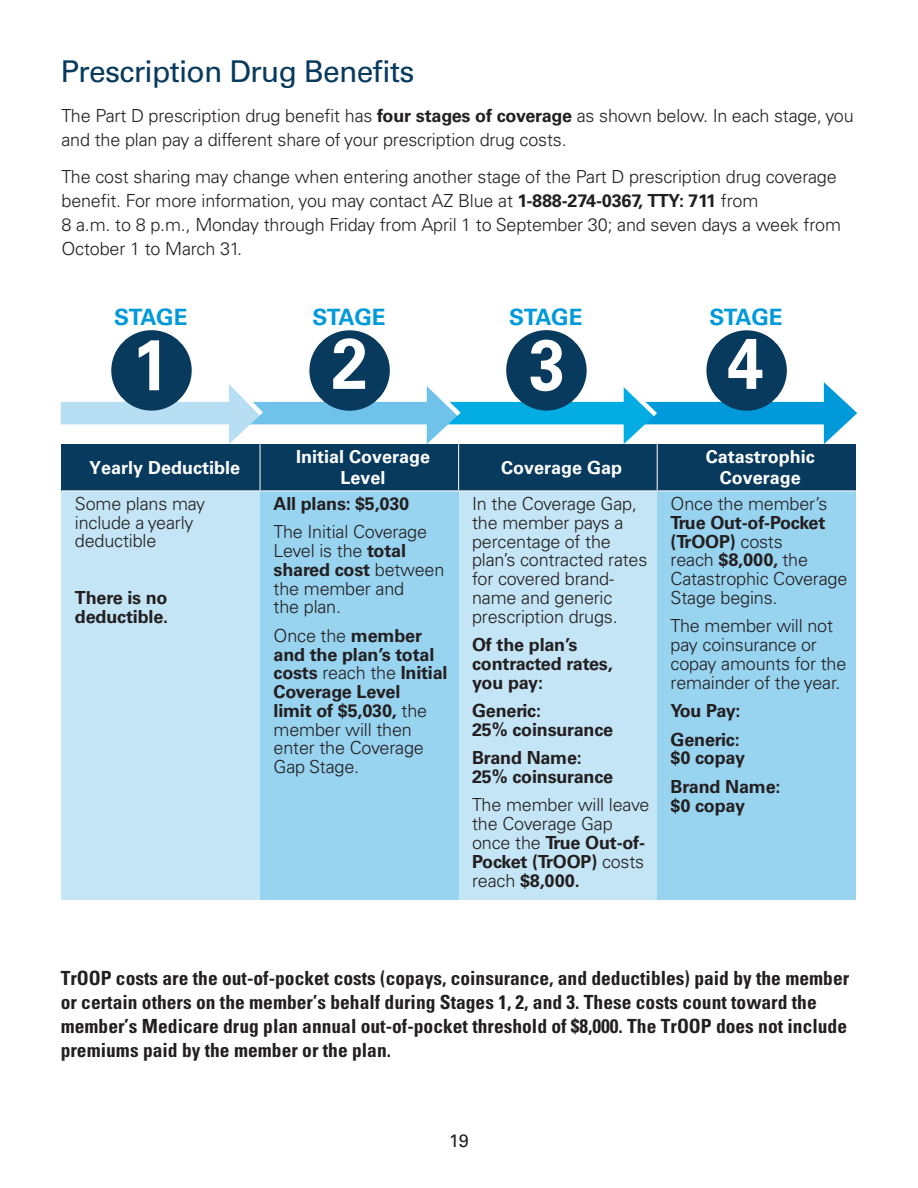
<style>
.page{position:relative;width:918px;height:1188px;background:#fff}
.page>*{position:absolute;margin:0;border:0;box-sizing:border-box;transform-origin:0 0}
.t1{font:700 71.55px "Univers LT Pro 65";color:#fff;scale:.91 1}
.t2{font:30px "Univers LT Pro 55 Roman";letter-spacing:-.025em;color:#083a5e}
.t3{font:700 22.5px "Univers LT Pro 65";letter-spacing:-.02em;color:#009ada}
.t4{font:700 condensed 19.5px/24px "Univers LT Pro";color:#231f20}
.t5{font:300 18px/18.8px "Univers LT Pro 45";letter-spacing:-.01em;color:#231f20}
.t6{font:700 18px/18.8px "Univers LT Pro 65";letter-spacing:-.01em;color:#231f20}
.t7{font:700 18px/21px "Univers LT Pro 65";color:#fff;text-align:center}
.t8{font:18px "Univers LT Pro 55 Roman";color:#231f20}
.s1{font-family:"Univers LT Pro 65";font-weight:700}
.s2{font-family:"Univers LT Pro 45";font-weight:300}
</style>
<div class="page">
<div style="left:62px;top:444px;width:198px;height:47px;background:#083a5e"></div>
<div style="left:260px;top:444px;width:199px;height:47px;background:#083a5e"></div>
<div style="left:459px;top:444px;width:198px;height:47px;background:#083a5e"></div>
<div style="left:657px;top:444px;width:199px;height:47px;background:#083a5e"></div>
<div style="left:62px;top:491px;width:198px;height:409px;background:#c4e5f5"></div>
<div style="left:459px;top:491px;width:198px;height:409px;background:#c4e5f5"></div>
<div style="left:260px;top:491px;width:199px;height:409px;background:#98d3ef"></div>
<div style="left:657px;top:491px;width:199px;height:409px;background:#98d3ef"></div>
<hr style="left:62px;top:490px;width:198px;height:1px;background:#fff">
<hr style="left:260px;top:490px;width:199px;height:1px;background:#fff">
<hr style="left:459px;top:490px;width:198px;height:1px;background:#fff">
<hr style="left:657px;top:490px;width:199px;height:1px;background:#fff">
<hr style="left:260px;top:444px;width:1px;height:46px;background:#fff">
<hr style="left:458px;top:444px;width:1px;height:46px;background:#fff">
<hr style="left:657px;top:444px;width:1px;height:46px;background:#fff">
<div style="left:632px;top:402px;width:204px;height:22px;background:#009ada"></div>
<svg style="left:824px;top:382px;width:33px;height:62px"></svg>
<div style="left:434px;top:402px;width:202px;height:22px;background:#03ace2"></div>
<div style="left:235px;top:402px;width:204px;height:22px;background:#6fc2ea"></div>
<div style="left:61px;top:402px;width:180px;height:22px;background:#b8def4"></div>
<svg style="left:221px;top:384px;width:61px;height:62px"></svg>
<svg style="left:418px;top:386px;width:74px;height:63px"></svg>
<svg style="left:614px;top:386px;width:83px;height:62px"></svg>
<div style="left:111px;top:330px;width:81px;height:81px;background:#083a5e;border-radius:50%"></div>
<div style="left:309px;top:330px;width:81px;height:81px;background:#083a5e;border-radius:50%"></div>
<div style="left:506px;top:330px;width:81px;height:81px;background:#083a5e;border-radius:50%"></div>
<div style="left:706px;top:330px;width:81px;height:81px;background:#083a5e;border-radius:50%"></div>
<h3 class="t2" style="left:61px;top:51px;width:355px">Prescription Drug Benefits</h3>
<p class="t5" style="left:62px;top:103px;width:794px;line-height:24px">The Part D prescription drug benefit has <span class="s1">four stages of coverage</span> as shown below. In each stage, you and the plan pay a different share of your prescription drug costs.</p>
<p class="t5" style="left:62px;top:165px;width:781px;line-height:24px">The cost sharing may change when entering another stage of the Part D prescription drug coverage benefit. For more information, you may contact AZ Blue at <span class="s1">1-888-274-0367, TTY: 711</span> from<br>8 a.m. to 8 p.m., Monday through Friday from April 1 to September 30; and seven days a week from October 1 to March 31.</p>
<p class="t3" style="left:114px;top:301px;width:75px">STAGE</p>
<p class="t1" style="left:133px;top:315px;width:41px">1</p>
<p class="t3" style="left:312px;top:301px;width:75px">STAGE</p>
<p class="t1" style="left:332px;top:313px;width:41px">2</p>
<p class="t3" style="left:509px;top:301px;width:75px">STAGE</p>
<p class="t1" style="left:529px;top:315px;width:41px">3</p>
<p class="t3" style="left:709px;top:301px;width:75px">STAGE</p>
<p class="t1" style="left:727px;top:313px;width:41px">4</p>
<p class="t7" style="left:89px;top:456px;width:153px">Yearly Deductible</p>
<p class="t7" style="left:296px;top:445px;width:136px">Initial Coverage<br>Level</p>
<p class="t7" style="left:501px;top:456px;width:123px">Coverage Gap</p>
<p class="t7" style="left:706px;top:445px;width:111px">Catastrophic<br>Coverage</p>
<p class="t5" style="left:75px;top:494px;width:132px">Some plans may include a yearly deductible</p>
<p class="t5" style="left:274px;top:489px;width:155px;line-height:28.5px"><span class="s1">All plans: $5,030<br></span>The Initial Coverage</p>
<p class="t5" style="left:274px;top:541px;width:172px">Level is the <span class="s1">total shared cost</span> between the member and<br>the plan.</p>
<p class="t6" style="left:274px;top:625px;width:176px"><span class="s2">Once the</span> member and the plan’s total costs <span class="s2">reach the</span> Initial<br>Coverage Level<br>limit of $5,030, <span class="s2">the member will then enter the Coverage<br>Gap Stage.</span></p>
<p class="t5" style="left:472px;top:494px;width:177px">In the Coverage Gap, the member pays a percentage of the plan’s contracted rates for covered brand&shy;name and generic prescription drugs.</p>
<p class="t6" style="left:472px;top:634px;width:142px">Of the plan’s contracted rates, you pay:</p>
<p class="t6" style="left:472px;top:700px;width:143px">Generic:<br>25% coinsurance</p>
<p class="t6" style="left:472px;top:748px;width:143px">Brand Name:<br>25% coinsurance</p>
<p class="t5" style="left:472px;top:795px;width:179px">The member will leave the Coverage Gap once the <span class="s1">True Out-of-<br>Pocket (TrOOP)</span> costs reach <span class="s1">$8,000.</span></p>
<p class="t5" style="left:671px;top:494px;width:178px">Once the member’s<br><span class="s1">True Out-of-Pocket (TrOOP)</span> costs<br>reach <span class="s1">$8,000,</span> the<br>Catastrophic Coverage<br>Stage begins.</p>
<p class="t5" style="left:671px;top:616px;width:177px">The member will not pay coinsurance or copay amounts for the remainder of the year.</p>
<p class="t6" style="left:671px;top:696px;width:71px;line-height:28.5px">You Pay:<br>Generic:</p>
<p class="t6" style="left:671px;top:743px;width:111px;line-height:28.5px">$0 copay<br>Brand Name:</p>
<p class="t6" style="left:671px;top:795px;width:76px">$0 copay</p>
<p class="t6" style="left:75px;top:588px;width:95px">There is no deductible.</p>
<p class="t4" style="left:61px;top:966px;width:790px">TrOOP costs are the out-of-pocket costs (copays, coinsurance, and deductibles) paid by the member or certain others on the member’s behalf during Stages 1, 2, and 3. These costs count toward the member’s Medicare drug plan annual out-of-pocket threshold of $8,000. The TrOOP does not include premiums paid by the member or the plan.</p>
<p class="t8" style="left:449px;top:1128px;width:21px">19</p>
</div>
